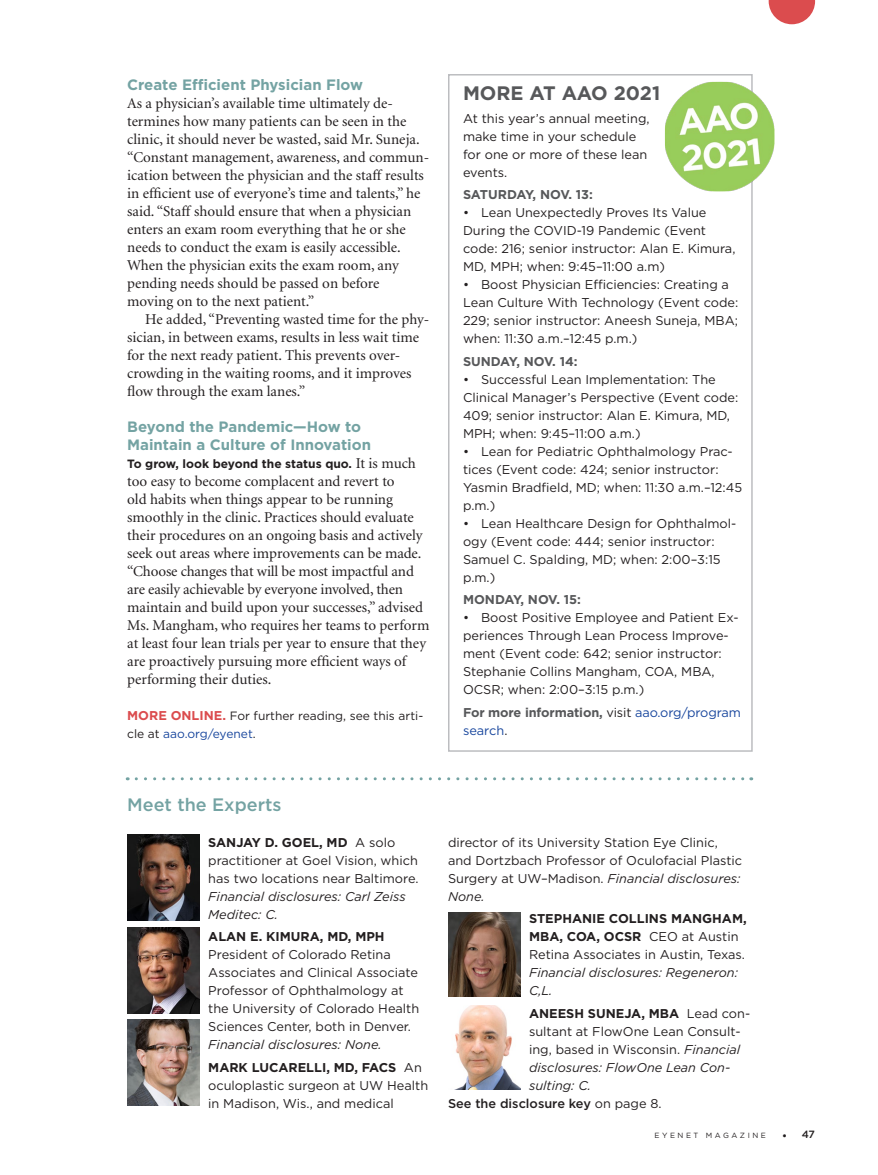
<style>
.page{position:relative;width:878px;height:1175px;background:#fff}
.page>*{position:absolute;margin:0;border:0;box-sizing:border-box;transform-origin:0 0}
.SIDEBAR_headline_1-C{font:700 19.5px "Gotham";color:#57585a}
.EXPERTS_head{font:500 18px "Gotham";color:#74a3a3}
.BODY_text_NO_indent{font:15px/18px "Minion";color:#231f20}
.BODY_text{font:15px/18px "Minion";color:#231f20}
.Subhead{font:700 15px "Gotham";color:#74a3a3}
.SIDEBAR_body_NO_inde{font:12.75px/18px "Gotham";color:#231f20}
.SIDEBAR_body{font:12.75px/18px "Gotham";color:#18469d}
.SIDEBAR_body-2{font:700 12.75px "Gotham";color:#57585a}
.SIDEBAR_body_NO_inde-2{font:500 12.75px "Gotham";color:#231f20}
.SIDEBAR_body_NO_inde-3{font:700 12.75px "Gotham";color:#57585a}
.MORE_ONLINE_body{font:12px/18px "Gotham";color:#231f20}
.BODY_text_NO_indent-2{font:700 12px "Gotham";color:#231f20}
.t1{font:500 10.5px "Gotham";color:#231f20}
.t2{font:7.5px "Gotham";letter-spacing:.34em;color:#231f20}
.s1{font-family:"Minion";font-weight:400;font-size:15px}
.s2{font-weight:700;font-size:12.75px;color:#db4c4e}
.s3{color:#18469d}
.s4{font-weight:700;color:#57585a}
.s5{color:#231f20}
.s6{font-weight:700}
.s7{font-style:italic}
.s8{font-weight:400}
.s9{font-weight:300;font-size:12px}
</style>
<div class="page">
<svg style="left:768px;top:0;width:47px;height:24px"></svg>
<div style="left:448px;top:74px;width:304px;height:677px;border:2px solid #bcbdc0"></div>
<img style="left:665px;top:82px;width:109px;height:109px">
<img style="left:127px;top:834px;width:72px;height:87px">
<img style="left:448px;top:912px;width:72px;height:84px">
<img style="left:127px;top:927px;width:72px;height:86px">
<img style="left:455px;top:1005px;width:65px;height:84px">
<img style="left:127px;top:1019px;width:72px;height:87px">
<svg style="left:136px;top:777px;width:615px;height:3px"></svg>
<p class="Subhead" style="left:127px;top:75px;width:237px">Create Efficient Physician Flow</p>
<p class="BODY_text_NO_indent" style="left:127px;top:95px;width:302px">As a physician’s available time ultimately de&shy;termines how many patients can be seen in the clinic, it should never be wasted, said Mr. Suneja. “Constant management, awareness, and commun&shy;ication between the physician and the staff results in efficient use of everyone’s time and talents,” he said. “Staff should ensure that when a physician enters an exam room everything that he or she needs to conduct the exam is easily accessible.<br>When the physician exits the exam room, any pending needs should be passed on before moving on to the next patient.”</p>
<p class="BODY_text" style="left:127px;top:311px;width:303px;text-indent:18px">He added, “Preventing wasted time for the phy&shy;sician, in between exams, results in less wait time for the next ready patient. This prevents over&shy;crowding in the waiting rooms, and it improves flow through the exam lanes.”</p>
<p class="Subhead" style="left:127px;top:417px;width:235px">Beyond the Pandemic—How to</p>
<p class="Subhead" style="left:127px;top:435px;width:245px">Maintain a Culture of Innovation</p>
<p class="BODY_text_NO_indent-2" style="left:127px;top:456px;width:290px">To grow, look beyond the status quo. <span class="s1">It is much</span></p>
<p class="BODY_text_NO_indent" style="left:127px;top:473px;width:304px">too easy to become complacent and revert to<br>old habits when things appear to be running smoothly in the clinic. Practices should evaluate their procedures on an ongoing basis and actively seek out areas where improvements can be made. “Choose changes that will be most impactful and are easily achievable by everyone involved, then maintain and build upon your successes,” advised Ms. Mangham, who requires her teams to perform at least four lean trials per year to ensure that they are proactively pursuing more efficient ways of performing their duties.</p>
<p class="MORE_ONLINE_body" style="left:127px;top:706px;width:297px"><span class="s2">MORE ONLINE.</span> For further reading, see this arti&shy;cle at <span class="s3">aao.org/eyenet</span>.</p>
<p class="SIDEBAR_headline_1-C" style="left:463px;top:80px;width:199px">MORE AT AAO 2021</p>
<p class="SIDEBAR_body_NO_inde" style="left:463px;top:109px;width:188px">At this year’s annual meeting, make time in your schedule for one or more of these lean events.</p>
<p class="SIDEBAR_body-2" style="left:463px;top:186px;width:131px">SATURDAY, NOV. 13:</p>
<p class="SIDEBAR_body_NO_inde" style="left:463px;top:203px;width:274px">• Lean Unexpectedly Proves Its Value During the COVID-19 Pandemic (Event code: 216; senior instructor: Alan E. Kimura, MD, MPH; when: 9:45–11:00 a.m)</p>
<p class="SIDEBAR_body_NO_inde" style="left:463px;top:275px;width:277px">• Boost Physician Efficiencies: Creating a Lean Culture With Technology (Event code:<br>229; senior instructor: Aneesh Suneja, MBA; when: 11:30 a.m.–12:45 p.m.)</p>
<p class="SIDEBAR_body-2" style="left:463px;top:353px;width:116px">SUNDAY, NOV. 14:</p>
<p class="SIDEBAR_body_NO_inde" style="left:463px;top:370px;width:277px">• Successful Lean Implementation: The Clinical Manager’s Perspective (Event code:<br>409; senior instructor: Alan E. Kimura, MD, MPH; when: 9:45–11:00 a.m.)</p>
<p class="SIDEBAR_body_NO_inde" style="left:463px;top:442px;width:281px">• Lean for Pediatric Ophthalmology Prac&shy;tices (Event code: 424; senior instructor:<br>Yasmin Bradfield, MD; when: 11:30 a.m.–12:45 p.m.)</p>
<p class="SIDEBAR_body_NO_inde" style="left:463px;top:514px;width:275px">• Lean Healthcare Design for Ophthalmol&shy;ogy (Event code: 444; senior instructor:<br>Samuel C. Spalding, MD; when: 2:00–3:15 p.m.)</p>
<p class="SIDEBAR_body_NO_inde-3" style="left:463px;top:591px;width:119px">MONDAY, NOV. 15:</p>
<p class="SIDEBAR_body_NO_inde" style="left:463px;top:608px;width:277px">• Boost Positive Employee and Patient Ex&shy;periences Through Lean Process Improve&shy;ment (Event code: 642; senior instructor:<br>Stephanie Collins Mangham, COA, MBA, OCSR; when: 2:00–3:15 p.m.)</p>
<p class="SIDEBAR_body" style="left:463px;top:703px;width:279px"><span class="s4">For more information,</span> <span class="s5">visit</span> aao.org/program search<span class="s5">.</span></p>
<p class="EXPERTS_head" style="left:127px;top:792px;width:156px">Meet the Experts</p>
<p class="SIDEBAR_body_NO_inde" style="left:208px;top:832px;width:212px"><span class="s6">SANJAY D. GOEL, MD</span> A solo practitioner at Goel Vision, which has two locations near Baltimore.<br><span class="s7">Financial disclosures: Carl Zeiss<br>Meditec: C.</span></p>
<p class="SIDEBAR_body_NO_inde" style="left:208px;top:927px;width:212px"><span class="s6">ALAN E. KIMURA, MD, MPH<br></span>President of Colorado Retina<br>Associates and Clinical Associate<br>Professor of Ophthalmology at the University of Colorado Health<br>Sciences Center, both in Denver.<br><span class="s7">Financial disclosures: None.</span></p>
<p class="SIDEBAR_body_NO_inde" style="left:208px;top:1057px;width:221px"><span class="s6">MARK LUCARELLI, MD, FACS</span> An oculoplastic surgeon at UW Health in Madison, Wis., and medical</p>
<p class="SIDEBAR_body_NO_inde" style="left:448px;top:832px;width:296px">director of its University Station Eye Clinic, and Dortzbach Professor of Oculofacial Plastic Surgery at UW–Madison. <span class="s7">Financial disclosures:<br>None.</span></p>
<p class="SIDEBAR_body_NO_inde" style="left:529px;top:909px;width:219px"><span class="s6">STEPHANIE COLLINS MANGHAM,<br>MBA, COA, OCSR</span> CEO at Austin<br>Retina Associates in Austin, Texas.<br><span class="s7">Financial disclosures: Regeneron:<br>C,L.</span></p>
<p class="SIDEBAR_body_NO_inde" style="left:529px;top:1003px;width:223px"><span class="s6">ANEESH SUNEJA, MBA</span> Lead con&shy;sultant at FlowOne Lean Consult&shy;ing, based in Wisconsin. <span class="s7">Financial disclosures: FlowOne Lean Con&shy;sulting: C.</span></p>
<p class="SIDEBAR_body_NO_inde-2" style="left:448px;top:1094px;width:215px">See the disclosure key <span class="s8">on page 8.</span></p>
<p class="t2" style="left:654px;top:1130px;width:113px">EYENET MAGAZINE</p>
<p class="t1" style="left:781px;top:1127px;width:35px"><span class="s9">•</span> 47</p>
</div>
